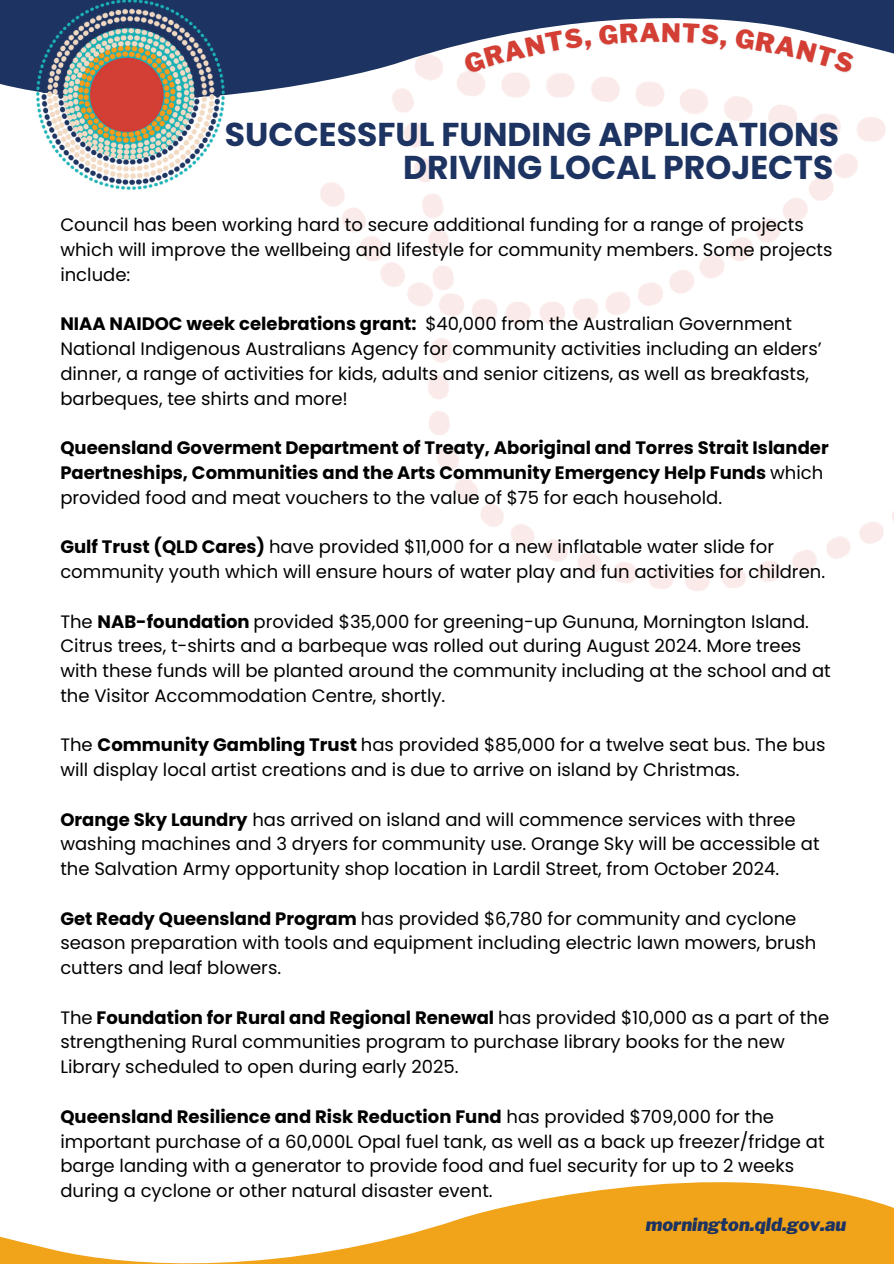
<style>
.page{position:relative;width:894px;height:1264px;background:#fff}
.page>*{position:absolute;margin:0;border:0;box-sizing:border-box;transform-origin:0 0}
.t1{font:700 33px/33.8px "Poppins";color:#1d3361;text-align:right}
.t2{font:18px/24.8px "Poppins";color:#000}
.t3{font:700 18px/24.8px "Poppins";color:#000}
.t4{font:italic 900 18px "Libre Franklin";color:#1d3361}
.s1{font-weight:700}
.s2{font-weight:400}
</style>
<div class="page">
<svg style="left:0;top:0;width:893px;height:138px"></svg>
<svg style="left:0;top:1182px;width:893px;height:81px"></svg>
<img style="left:36px;top:0;width:188px;height:189px">
<img style="left:458px;top:18px;width:401px;height:64px">
<svg style="left:462px;top:27px;width:129px;height:47px"></svg>
<svg style="left:598px;top:22px;width:128px;height:28px"></svg>
<svg style="left:734px;top:27px;width:121px;height:47px"></svg>
<p class="t1" style="left:225px;top:117px;width:615px">SUCCESSFUL FUNDING APPLICATIONS<br>DRIVING LOCAL PROJECTS</p>
<h2 class="t2" style="left:60px;top:213px;width:773px">Council has been working hard to secure additional funding for a range of projects which will improve the wellbeing and lifestyle for community members. Some projects include:</h2>
<p class="t2" style="left:60px;top:312px;width:762px"><span class="s1">NIAA NAIDOC week celebrations grant:</span> $40,000 from the Australian Government National Indigenous Australians Agency for community activities including an elders’ dinner, a range of activities for kids, adults and senior citizens, as well as breakfasts, barbeques, tee shirts and more!</p>
<p class="t3" style="left:60px;top:435px;width:769px">Queensland Goverment Department of Treaty, Aboriginal and Torres Strait Islander<br>Paertneships, Communities and the Arts Community Emergency Help Funds <span class="s2">which provided food and meat vouchers to the value of $75 for each household.</span></p>
<p class="t2" style="left:60px;top:534px;width:715px"><span class="s1">Gulf Trust (QLD Cares)</span> have provided $11,000 for a new inflatable water slide for</p>
<h1 class="t2" style="left:60px;top:559px;width:766px">community youth which will ensure hours of water play and fun activities for children.</h1>
<h1 class="t2" style="left:60px;top:609px;width:750px">The <span class="s1">NAB-foundation</span> provided $35,000 for greening-up Gununa, Mornington Island.</h1>
<p class="t2" style="left:60px;top:633px;width:771px">Citrus trees, t-shirts and a barbeque was rolled out during August 2024. More trees with these funds will be planted around the community including at the school and at the Visitor Accommodation Centre, shortly.</p>
<p class="t2" style="left:60px;top:732px;width:766px">The <span class="s1">Community Gambling Trust</span> has provided $85,000 for a twelve seat bus. The bus</p>
<p class="t2" style="left:60px;top:757px;width:680px">will display local artist creations and is due to arrive on island by Christmas.</p>
<p class="t2" style="left:60px;top:807px;width:736px"><span class="s1">Orange Sky Laundry</span> has arrived on island and will commence services with three</p>
<p class="t2" style="left:60px;top:831px;width:760px">washing machines and 3 dryers for community use. Orange Sky will be accessible at the Salvation Army opportunity shop location in Lardil Street, from October 2024.</p>
<p class="t2" style="left:60px;top:906px;width:737px"><span class="s1">Get Ready Queensland Program</span> has provided $6,780 for community and cyclone</p>
<p class="t2" style="left:60px;top:930px;width:757px">season preparation with tools and equipment including electric lawn mowers, brush cutters and leaf blowers.</p>
<p class="t3" style="left:60px;top:1005px;width:770px"><span class="s2">The</span> Foundation for Rural and Regional Renewal <span class="s2">has provided $10,000 as a part of the</span></p>
<p class="t2" style="left:60px;top:1029px;width:725px">strengthening Rural communities program to purchase library books for the new<br>Library scheduled to open during early 2025.</p>
<p class="t3" style="left:60px;top:1104px;width:715px">Queensland Resilience and Risk Reduction Fund <span class="s2">has provided $709,000 for the</span></p>
<p class="t2" style="left:60px;top:1128px;width:765px">important purchase of a 60,000L Opal fuel tank, as well as a back up freezer/fridge at barge landing with a generator to provide food and fuel security for up to 2 weeks during a cyclone or other natural disaster event.</p>
<p class="t4" style="left:645px;top:1213px;width:202px">mornington.qld.gov.au</p>
</div>
